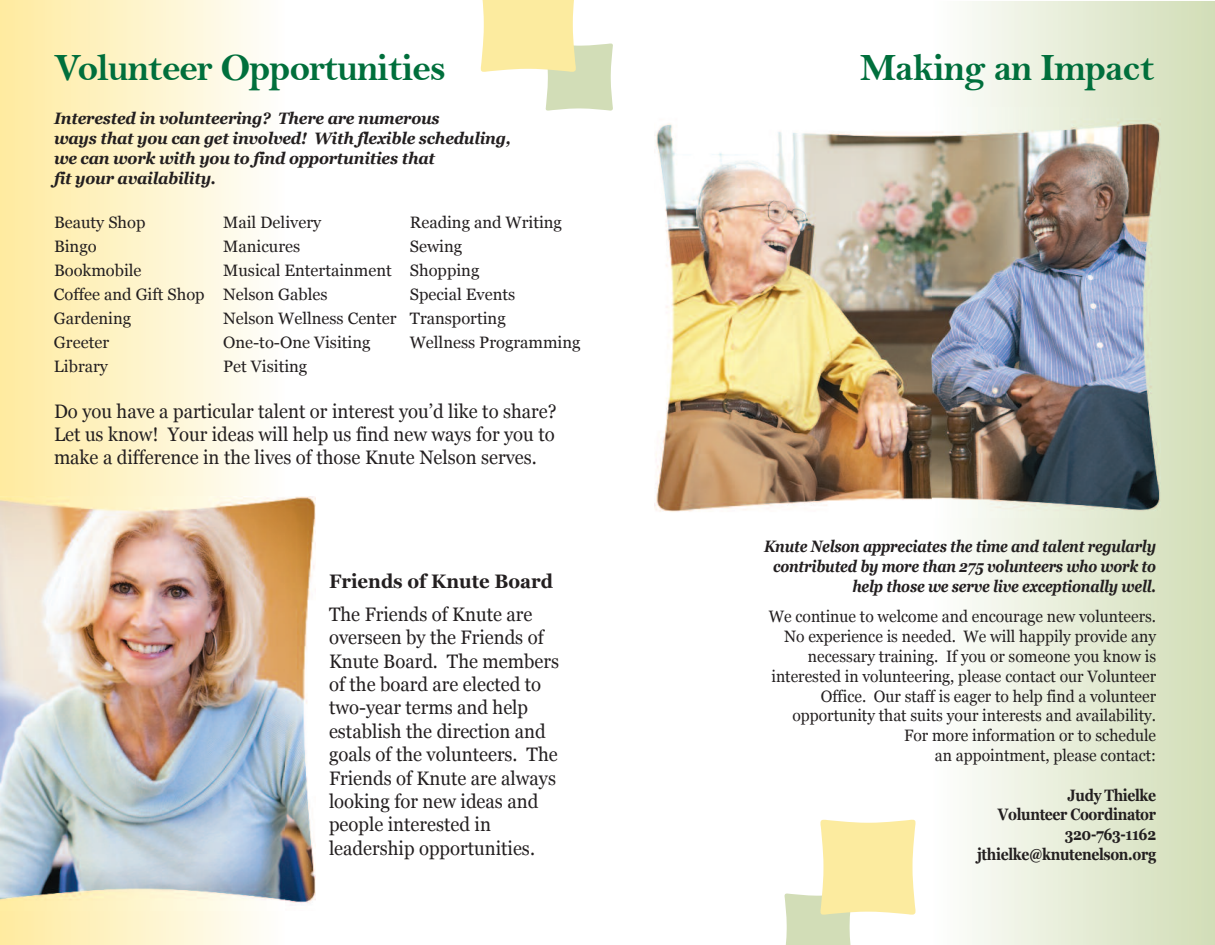
<style>
.page{position:relative;width:1215px;height:945px;background:#fff}
.page>*{position:absolute;margin:0;border:0;box-sizing:border-box;transform-origin:0 0}
.t1{font:39px "Bell MT Bold";letter-spacing:-.03em;color:#006f3c}
.t2{font:19.5px/23.4px "Georgia";color:#231f20;text-align:justify;scale:.95 1}
.t3{font:700 19.5px "Georgia";color:#231f20;scale:.95 1}
.t4{font:16.5px/19.8px "Georgia";color:#231f20;text-align:right;scale:.95 1}
.t5{font:16.5px/24px "Georgia";color:#231f20}
.t6{font:italic 700 16.5px/19.8px "Georgia";letter-spacing:-.015em;color:#231f20;scale:.95 1}
.t7{font:italic 700 16.5px/19.8px "Georgia";letter-spacing:-.015em;color:#231f20;text-align:right;scale:.85 1}
.t8{font:700 16.5px/19.8px "Georgia";letter-spacing:-.025em;color:#231f20;text-align:right;scale:.85 1}
</style>
<div class="page">
<div style="left:0;top:1px;width:284px;height:944px;background:linear-gradient(to right,#ffeb9f,#fefefc)"></div>
<img style="left:1px;top:497px;width:315px;height:414px">
<img style="left:654px;top:108px;width:507px;height:410px">
<svg style="left:481px;top:0;width:132px;height:111px"></svg>
<svg style="left:785px;top:819px;width:131px;height:126px"></svg>
<h1 class="t1" style="left:54px;top:48px;width:394px">Volunteer Opportunities</h1>
<h1 class="t1" style="left:860px;top:47px;width:296px">Making an Impact</h1>
<p class="t6" style="left:54px;top:109px;width:483px">Interested in volunteering? There are numerous<br>ways that you can get involved! With flexible scheduling, we can work with you to find opportunities that<br>fit your availability.</p>
<p class="t5" style="left:54px;top:211px;width:152px">Beauty Shop<br>Bingo<br>Bookmobile<br>Coffee and Gift Shop<br>Gardening<br>Greeter<br>Library</p>
<p class="t5" style="left:223px;top:211px;width:175px">Mail Delivery<br>Manicures<br>Musical Entertainment<br>Nelson Gables<br>Nelson Wellness Center<br>One-to-One Visiting<br>Pet Visiting</p>
<p class="t5" style="left:410px;top:211px;width:172px">Reading and Writing<br>Sewing<br>Shopping<br>Special Events<br>Transporting<br>Wellness Programming</p>
<p class="t2" style="left:54px;top:399px;width:531px">Do you have a particular talent or interest you’d like to share?<br>Let us know! Your ideas will help us find new ways for you to make a difference in the lives of those Knute Nelson serves.</p>
<p class="t3" style="left:329px;top:571px;width:237px">Friends of Knute Board</p>
<p class="t2" style="left:329px;top:602px;width:244px;text-align:left">The Friends of Knute are overseen by the Friends of<br>Knute Board. The members of the board are elected to two-year terms and help establish the direction and goals of the volunteers. The<br>Friends of Knute are always looking for new ideas and people interested in leadership opportunities.</p>
<p class="t7" style="left:764px;top:537px;width:463px">Knute Nelson appreciates the time and talent regularly contributed by more than 275 volunteers who work to help those we serve live exceptionally well.</p>
<p class="t4" style="left:769px;top:607px;width:409px">We continue to welcome and encourage new volunteers.<br>No experience is needed. We will happily provide any necessary training. If you or someone you know is interested in volunteering, please contact our Volunteer Office. Our staff is eager to help find a volunteer opportunity that suits your interests and availability.<br>For more information or to schedule<br>an appointment, please contact:</p>
<p class="t8" style="left:977px;top:785px;width:212px">Judy Thielke<br>Volunteer Coordinator<br>320-763-1162 jthielke@knutenelson.org</p>
</div>
